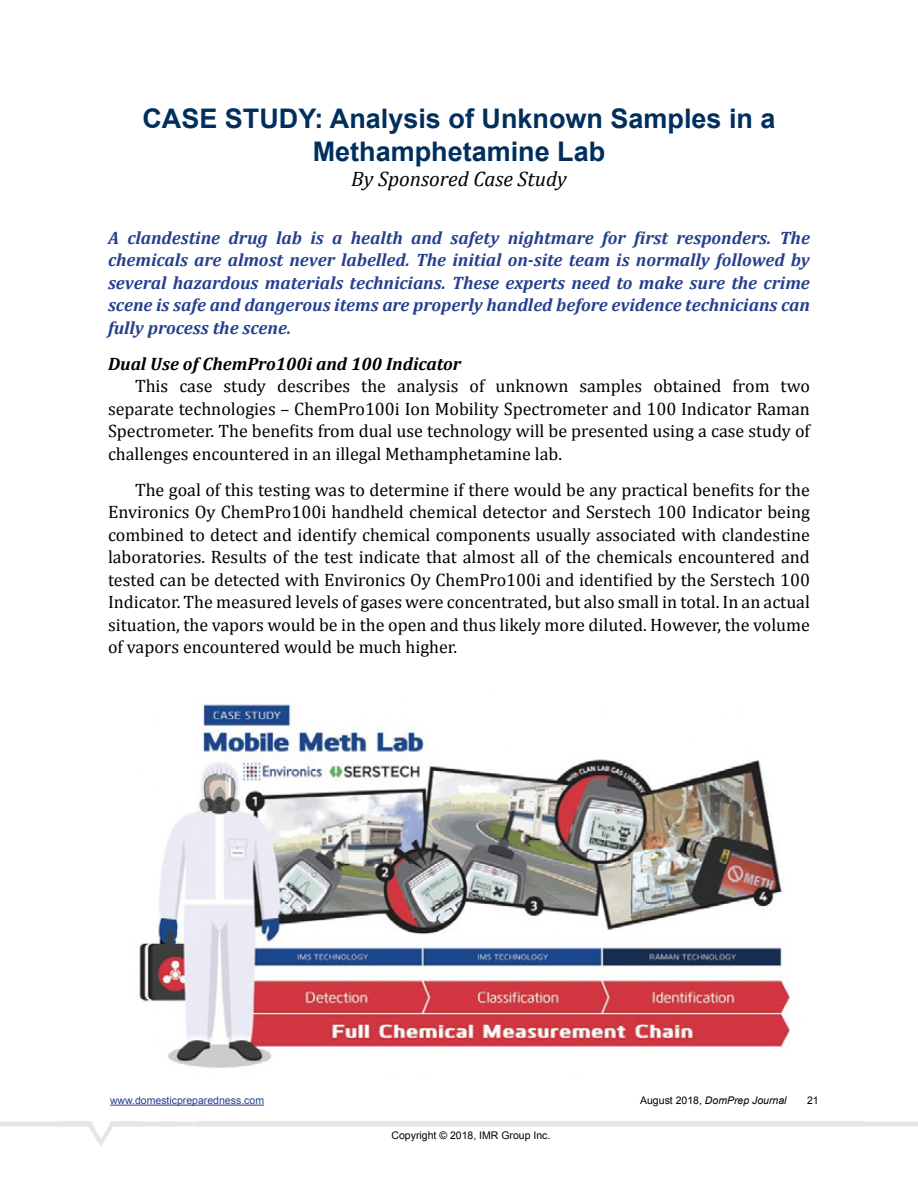
<style>
.page{position:relative;width:918px;height:1188px;background:#fff}
.page>*{position:absolute;margin:0;border:0;box-sizing:border-box;transform-origin:0 0}
.t1{font:700 27px/33px "Arial";color:#002f5d;text-align:center}
.t2{font:italic 21px "Cambria";color:#000}
.t3{font:18px/22.5px "Cambria";color:#000;text-align:justify}
.t4{font:italic 700 18px/22.5px "Cambria";color:#25408f;text-align:justify}
.t5{font:italic 700 18px "Cambria";color:#000}
.t6{font:10.5px "Arial";color:#000}
.t7{font:10.5px "Arial";color:#25408f}
.t8{font:italic 10.5px "Arial";color:#000}
.s1{font-style:normal}
</style>
<div class="page">
<hr style="left:110px;top:1105px;width:154px;height:1px;background:#25408f">
<img style="left:139px;top:704px;width:651px;height:364px">
<h1 class="t1" style="left:142px;top:103px;width:635px">CASE STUDY: Analysis of Unknown Samples in a<br>Methamphetamine Lab</h1>
<p class="t2" style="left:351px;top:166px;width:217px">By Sponsored Case Study</p>
<p class="t4" style="left:108px;top:226px;width:704px">A clandestine drug lab is a health and safety nightmare for first responders. The chemicals are almost never labelled. The initial on-site team is normally followed by several hazardous materials technicians. These experts need to make sure the crime scene is safe and dangerous items are properly handled before evidence technicians can fully process the scene.</p>
<p class="t5" style="left:108px;top:352px;width:355px">Dual Use of ChemPro100i and 100 Indicator</p>
<p class="t3" style="left:108px;top:375px;width:704px;text-indent:27px">This case study describes the analysis of unknown samples obtained from two separate technologies – ChemPro100i Ion Mobility Spectrometer and 100 Indicator Raman Spectrometer. The benefits from dual use technology will be presented using a case study of challenges encountered in an illegal Methamphetamine lab.</p>
<p class="t3" style="left:108px;top:478px;width:704px;text-indent:27px">The goal of this testing was to determine if there would be any practical benefits for the Environics Oy ChemPro100i handheld chemical detector and Serstech 100 Indicator being combined to detect and identify chemical components usually associated with clandestine laboratories. Results of the test indicate that almost all of the chemicals encountered and tested can be detected with Environics Oy ChemPro100i and identified by the Serstech 100<br>Indicator. The measured levels of gases were concentrated, but also small in total. In an actual situation, the vapors would be in the open and thus likely more diluted. However, the volume of vapors encountered would be much higher.</p>
<p class="t7" style="left:110px;top:1093px;width:156px">www.domesticpreparedness.com</p>
<p class="t8" style="left:640px;top:1094px;width:148px"><span class="s1">August 2018,</span> DomPrep Journal</p>
<p class="t6" style="left:807px;top:1093px;width:13px">21</p>
<p class="t6" style="left:392px;top:1128px;width:160px">Copyright © 2018, IMR Group Inc.</p>
</div>
